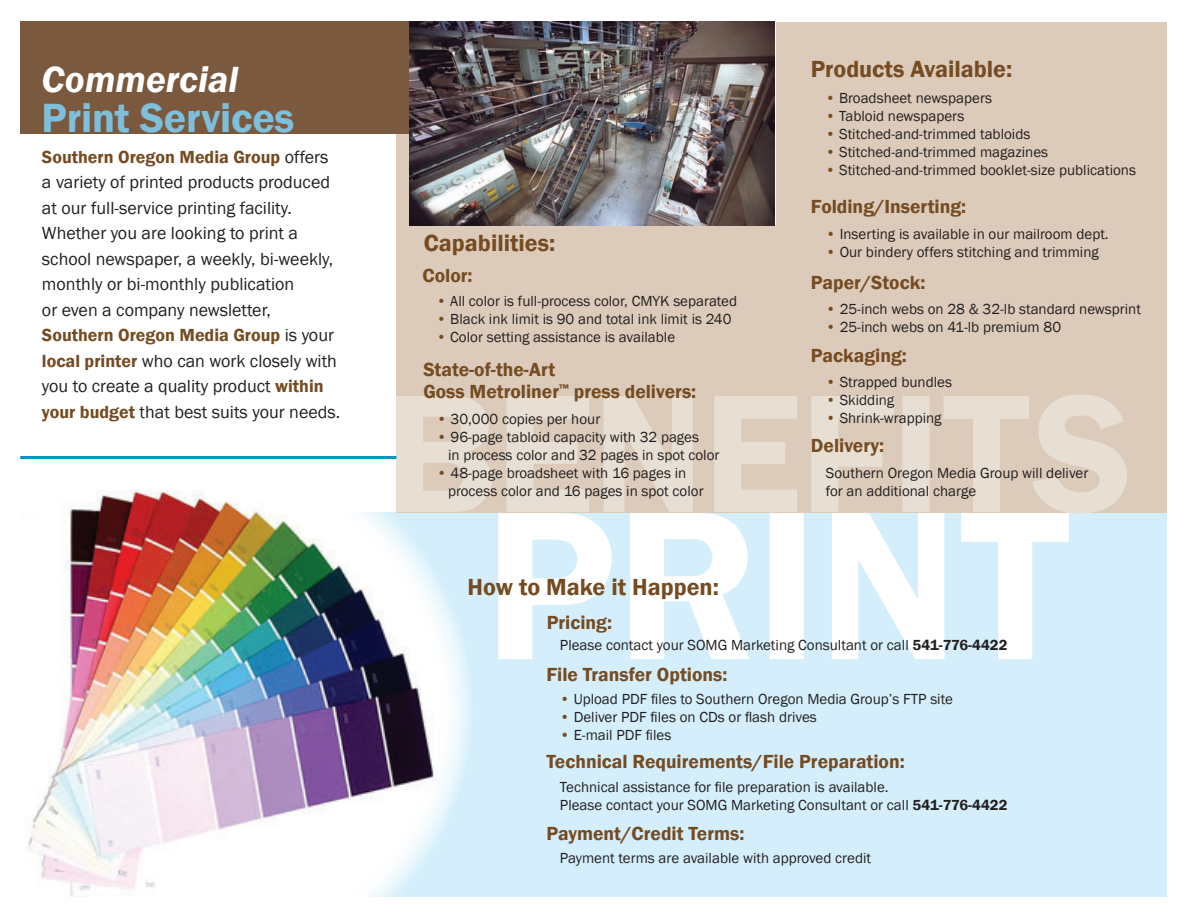
<style>
.page{position:relative;width:1188px;height:918px;background:#fff}
.page>*{position:absolute;margin:0;border:0;box-sizing:border-box;transform-origin:0 0}
.t1{font:600 42px "Franklin Gothic";letter-spacing:-.005em;color:#7ec0dc}
.t2{font:italic 600 37.5px "Franklin Gothic";color:#fff}
.t3{font:600 24px "Franklin Gothic";color:#754b22}
.t4{font:600 19.5px/22.5px "Franklin Gothic";color:#754b22}
.t5{font:18px/25.5px "Franklin Gothic";color:#231f20}
.t6{font:15px/18px "Franklin Gothic";color:#231f20}
.s1{font-weight:600;color:#754b22}
.s2{color:#754b22}
.s3{font-weight:600}
</style>
<div class="page">
<div style="left:20px;top:513px;width:1147px;height:384px;background:#d4effb"></div>
<svg style="left:445px;top:600px;width:24px;height:217px"></svg>
<img style="left:20px;top:490px;width:425px;height:407px">
<div style="left:396px;top:21px;width:771px;height:492px;background:#dccbba"></div>
<svg style="left:396px;top:394px;width:731px;height:120px;fill:#e7dfd3"></svg>
<svg style="left:498px;top:513px;width:571px;height:146px;fill:#fff"></svg>
<div style="left:20px;top:21px;width:390px;height:113px;background:#7a593f"></div>
<hr style="left:20px;top:456px;width:376px;height:3px;background:#0097c2">
<img style="left:410px;top:22px;width:365px;height:203px">
<h2 class="t2" style="left:42px;top:56px;width:198px">Commercial</h2>
<h1 class="t1" style="left:42px;top:92px;width:254px">Print Services</h1>
<p class="t5" style="left:42px;top:144px;width:300px"><span class="s1">Southern Oregon Media Group</span> offers a variety of printed products produced at our full-service printing facility.<br>Whether you are looking to print a school newspaper, a weekly, bi-weekly, monthly or bi-monthly publication<br>or even a company newsletter, <span class="s1">Southern Oregon Media Group</span> is your <span class="s1">local printer</span> who can work closely with you to create a quality product <span class="s1">within your budget</span> that best suits your needs.</p>
<h3 class="t3" style="left:811px;top:55px;width:203px">Products Available:</h3>
<p class="t6" style="left:825px;top:90px;width:168px"><span class="s2">•</span> Broadsheet newspapers</p>
<p class="t6" style="left:825px;top:108px;width:140px"><span class="s2">•</span> Tabloid newspapers</p>
<p class="t6" style="left:825px;top:126px;width:207px"><span class="s2">•</span> Stitched-and-trimmed tabloids</p>
<p class="t6" style="left:825px;top:144px;width:224px"><span class="s2">•</span> Stitched-and-trimmed magazines</p>
<p class="t6" style="left:825px;top:162px;width:312px"><span class="s2">•</span> Stitched-and-trimmed booklet-size publications</p>
<h3 class="t3" style="left:424px;top:228px;width:133px">Capabilities:</h3>
<h3 class="t4" style="left:423px;top:264px;width:52px">Color:</h3>
<p class="t6" style="left:437px;top:292px;width:302px"><span class="s2">•</span> All color is full-process color, CMYK separated</p>
<p class="t6" style="left:437px;top:310px;width:296px"><span class="s2">•</span> Black ink limit is 90 and total ink limit is 240</p>
<p class="t6" style="left:437px;top:328px;width:240px"><span class="s2">•</span> Color setting assistance is available</p>
<h3 class="t4" style="left:423px;top:358px;width:274px">State-of-the-Art<br>Goss Metroliner<sup>™</sup> press delivers:</h3>
<p class="t6" style="left:437px;top:410px;width:165px"><span class="s2">•</span> 30,000 copies per hour</p>
<p class="t6" style="left:448px;top:428px;width:273px;text-indent:-11px"><span class="s2">•</span> 96-page tabloid capacity with 32 pages<br>in process color and 32 pages in spot color</p>
<p class="t6" style="left:448px;top:464px;width:257px;text-indent:-11px"><span class="s2">•</span> 48-page broadsheet with 16 pages in process color and 16 pages in spot color</p>
<h3 class="t3" style="left:468px;top:573px;width:253px">How to Make it Happen:</h3>
<h3 class="t4" style="left:811px;top:195px;width:157px">Folding/Inserting:</h3>
<p class="t6" style="left:826px;top:225px;width:284px"><span class="s2">•</span> Inserting is available in our mailroom dept.</p>
<p class="t6" style="left:826px;top:243px;width:274px"><span class="s2">•</span> Our bindery offers stitching and trimming</p>
<h3 class="t4" style="left:811px;top:272px;width:116px">Paper/Stock:</h3>
<p class="t6" style="left:826px;top:301px;width:317px"><span class="s2">•</span> 25-inch webs on 28 &amp; 32-lb standard newsprint</p>
<p class="t6" style="left:826px;top:319px;width:237px"><span class="s2">•</span> 25-inch webs on 41-lb premium 80</p>
<h3 class="t4" style="left:811px;top:345px;width:97px">Packaging:</h3>
<p class="t6" style="left:826px;top:374px;width:128px"><span class="s2">•</span> Strapped bundles</p>
<p class="t6" style="left:826px;top:392px;width:70px"><span class="s2">•</span> Skidding</p>
<p class="t6" style="left:826px;top:410px;width:117px"><span class="s2">•</span> Shrink-wrapping</p>
<h3 class="t4" style="left:811px;top:434px;width:75px">Delivery:</h3>
<p class="t6" style="left:826px;top:464px;width:264px">Southern Oregon Media Group will deliver for an additional charge</p>
<h3 class="t4" style="left:547px;top:612px;width:67px">Pricing:</h3>
<p class="t6" style="left:560px;top:636px;width:449px">Please contact your SOMG Marketing Consultant or call <span class="s3">541-776-4422</span></p>
<h3 class="t4" style="left:546px;top:663px;width:182px">File Transfer Options:</h3>
<p class="t6" style="left:560px;top:690px;width:394px"><span class="s2">•</span> Upload PDF files to Southern Oregon Media Group’s FTP site</p>
<p class="t6" style="left:560px;top:708px;width:258px"><span class="s2">•</span> Deliver PDF files on CDs or flash drives</p>
<p class="t6" style="left:560px;top:726px;width:113px"><span class="s2">•</span> E-mail PDF files</p>
<h3 class="t4" style="left:546px;top:750px;width:360px">Technical Requirements/File Preparation:</h3>
<p class="t6" style="left:560px;top:778px;width:449px">Technical assistance for file preparation is available.<br>Please contact your SOMG Marketing Consultant or call <span class="s3">541-776-4422</span></p>
<h3 class="t4" style="left:546px;top:822px;width:200px">Payment/Credit Terms:</h3>
<p class="t6" style="left:560px;top:849px;width:313px">Payment terms are available with approved credit</p>
</div>
